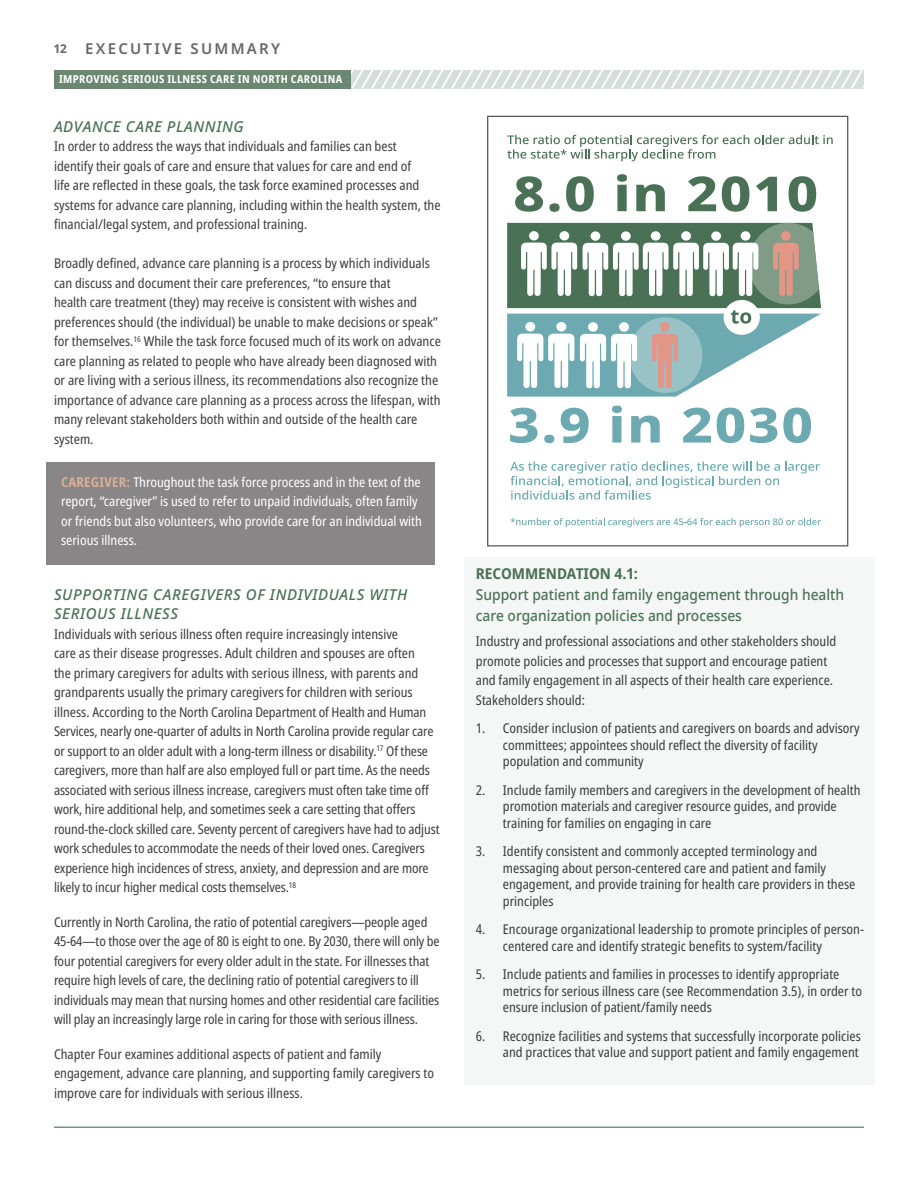
<style>
.page{position:relative;width:918px;height:1188px;background:#fff}
.page>*{position:absolute;margin:0;border:0;box-sizing:border-box;transform-origin:0 0}
.t1{font:500 15px/21px "Noto Sans";color:#4a7156;scale:.92 1}
.t2{font:italic 500 15px/19.5px "Noto Sans";letter-spacing:.04em;color:#4a7156}
.t3{font:700 semi-condensed 15px "Noto Sans";color:#4a7156}
.t4{font:600 15px "Noto Sans";letter-spacing:.15em;color:#646669}
.t5{font:condensed 13.5px/19.5px "Noto Sans";color:#3e3e3f}
.t6{font:condensed 13.5px/19.5px "Noto Sans";color:#fff}
.t7{font:700 12px "Noto Sans";color:#646669}
.t8{font:700 condensed 10.95px "Noto Sans";letter-spacing:.03em;color:#fff}
.s1{font-weight:700;color:#dcae93}
</style>
<div class="page">
<svg style="left:351px;top:70px;width:513px;height:18px"></svg>
<hr style="left:54px;top:1127px;width:810px;height:1px;background:#4a7156">
<div style="left:54px;top:70px;width:297px;height:18px;background:#6a8871"></div>
<div style="left:464px;top:557px;width:411px;height:527px;background:#f5f7f6"></div>
<div style="left:46px;top:462px;width:389px;height:103px;background:#888687"></div>
<div style="left:487px;top:116px;width:361px;height:430px;border:1px solid #54575a"></div>
<svg style="left:507px;top:135px;width:326px;height:26px"></svg>
<svg style="left:515px;top:174px;width:301px;height:38px"></svg>
<svg style="left:510px;top:406px;width:301px;height:37px"></svg>
<svg style="left:510px;top:462px;width:310px;height:38px"></svg>
<svg style="left:511px;top:518px;width:310px;height:9px"></svg>
<svg style="left:507px;top:223px;width:314px;height:174px"></svg>
<div style="left:781px;top:231px;width:10px;height:10px;background:#e39685;border-radius:50%"></div>
<p class="t4" style="left:85px;top:38px;width:196px">EXECUTIVE SUMMARY</p>
<p class="t7" style="left:54px;top:40px;width:14px">12</p>
<p class="t8" style="left:59px;top:71px;width:285px">IMPROVING SERIOUS ILLNESS CARE IN NORTH CAROLINA</p>
<p class="t2" style="left:54px;top:117px;width:191px">ADVANCE CARE PLANNING</p>
<p class="t5" style="left:54px;top:137px;width:388px">In order to address the ways that individuals and families can best<br>identify their goals of care and ensure that values for care and end of<br>life are reflected in these goals, the task force examined processes and systems for advance care planning, including within the health system, the financial/legal system, and professional training.</p>
<p class="t5" style="left:54px;top:254px;width:388px">Broadly defined, advance care planning is a process by which individuals can discuss and document their care preferences, “to ensure that<br>health care treatment (they) may receive is consistent with wishes and preferences should (the individual) be unable to make decisions or speak” for themselves.<sup>16</sup> While the task force focused much of its work on advance care planning as related to people who have already been diagnosed with or are living with a serious illness, its recommendations also recognize the importance of advance care planning as a process across the lifespan, with many relevant stakeholders both within and outside of the health care system.</p>
<p class="t6" style="left:61px;top:472px;width:362px"><span class="s1">CAREGIVER:</span> Throughout the task force process and in the text of the report, “caregiver” is used to refer to unpaid individuals, often family or friends but also volunteers, who provide care for an individual with serious illness.</p>
<p class="t2" style="left:54px;top:585px;width:355px">SUPPORTING CAREGIVERS OF INDIVIDUALS WITH<br>SERIOUS ILLNESS</p>
<p class="t5" style="left:54px;top:624px;width:387px">Individuals with serious illness often require increasingly intensive<br>care as their disease progresses. Adult children and spouses are often<br>the primary caregivers for adults with serious illness, with parents and grandparents usually the primary caregivers for children with serious illness. According to the North Carolina Department of Health and Human Services, nearly one-quarter of adults in North Carolina provide regular care or support to an older adult with a long-term illness or disability.<sup>17</sup> Of these caregivers, more than half are also employed full or part time. As the needs associated with serious illness increase, caregivers must often take time off work, hire additional help, and sometimes seek a care setting that offers round-the-clock skilled care. Seventy percent of caregivers have had to adjust work schedules to accommodate the needs of their loved ones. Caregivers experience high incidences of stress, anxiety, and depression and are more likely to incur higher medical costs themselves.<sup>18</sup></p>
<p class="t5" style="left:54px;top:912px;width:387px">Currently in North Carolina, the ratio of potential caregivers—people aged 45-64—to those over the age of 80 is eight to one. By 2030, there will only be four potential caregivers for every older adult in the state. For illnesses that require high levels of care, the declining ratio of potential caregivers to ill individuals may mean that nursing homes and other residential care facilities will play an increasingly large role in caring for those with serious illness.</p>
<p class="t5" style="left:54px;top:1044px;width:382px">Chapter Four examines additional aspects of patient and family engagement, advance care planning, and supporting family caregivers to improve care for individuals with serious illness.</p>
<p class="t3" style="left:476px;top:563px;width:164px">RECOMMENDATION 4.1:</p>
<p class="t1" style="left:476px;top:584px;width:402px">Support patient and family engagement through health care organization policies and processes</p>
<p class="t5" style="left:476px;top:632px;width:362px">Industry and professional associations and other stakeholders should promote policies and processes that support and encourage patient and family engagement in all aspects of their health care experience.<br>Stakeholders should:</p>
<p class="t5" style="left:503px;top:720px;width:358px;line-height:16.5px;text-indent:-27px">1. Consider inclusion of patients and caregivers on boards and advisory committees; appointees should reflect the diversity of facility population and community</p>
<p class="t5" style="left:503px;top:782px;width:359px;line-height:16.5px;text-indent:-27px">2. Include family members and caregivers in the development of health promotion materials and caregiver resource guides, and provide training for families on engaging in care</p>
<p class="t5" style="left:503px;top:843px;width:354px;line-height:16.5px;text-indent:-27px">3. Identify consistent and commonly accepted terminology and messaging about person-centered care and patient and family engagement, and provide training for health care providers in these principles</p>
<p class="t5" style="left:503px;top:921px;width:363px;line-height:16.5px;text-indent:-27px">4. Encourage organizational leadership to promote principles of person&shy;centered care and identify strategic benefits to system/facility</p>
<p class="t5" style="left:503px;top:966px;width:361px;line-height:16.5px;text-indent:-27px">5. Include patients and families in processes to identify appropriate metrics for serious illness care (see Recommendation 3.5), in order to ensure inclusion of patient/family needs</p>
<p class="t5" style="left:476px;top:1028px;width:387px;line-height:16.5px;text-align:right">6. Recognize facilities and systems that successfully incorporate policies and practices that value and support patient and family engagement</p>
</div>
